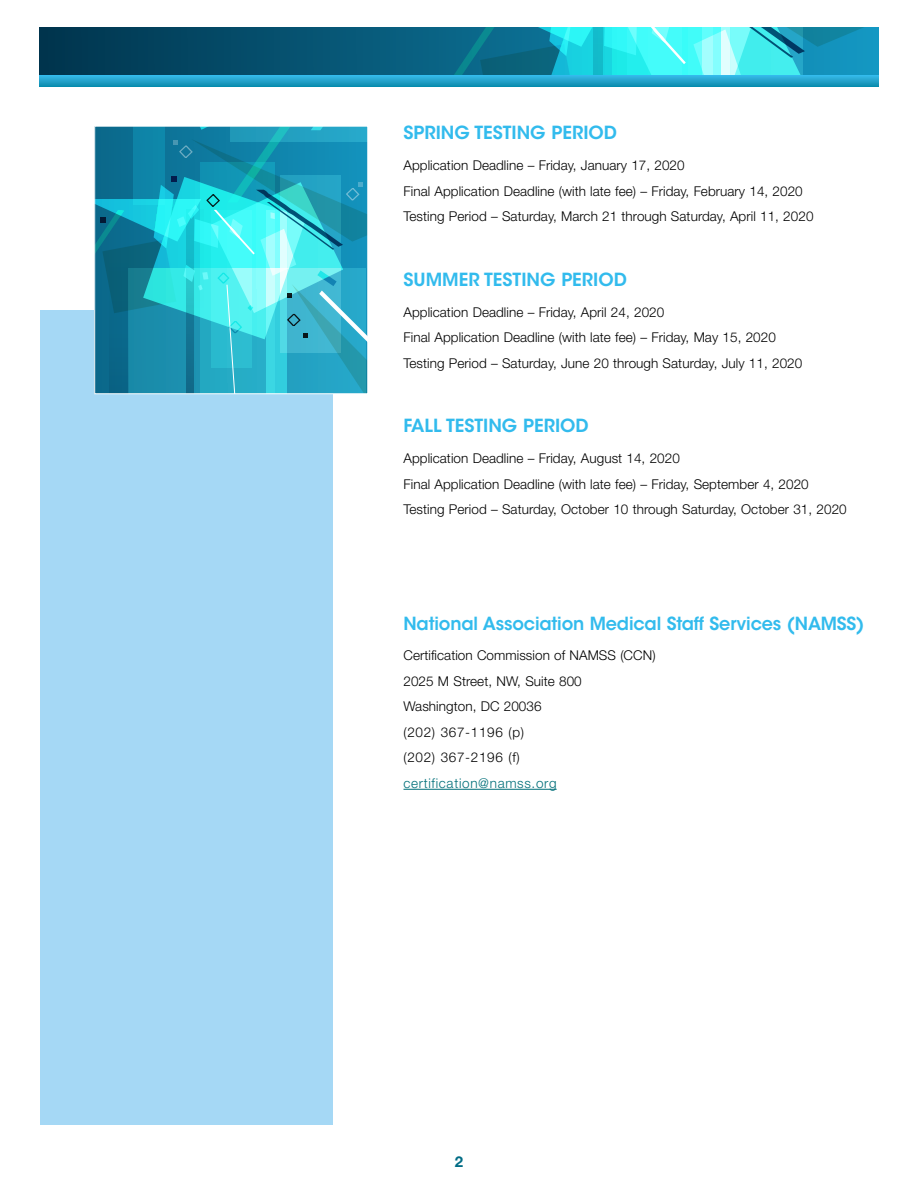
<style>
.page{position:relative;width:918px;height:1188px;background:#fff}
.page>*{position:absolute;margin:0;border:0;box-sizing:border-box;transform-origin:0 0}
.t1{font:600 18px "ITC Avant Garde Std";color:#32bbed}
.t2{font:700 15px "Helvetica Neue LT Std";color:#006c85}
.t3{font:300 13.5px/25.5px "Helvetica Neue LT Std";letter-spacing:.005em;color:#000}
.t4{font:300 13.5px "Helvetica Neue LT Std";letter-spacing:.05em;color:#006f79}
</style>
<div class="page">
<svg style="left:40px;top:27px;width:838px;height:48px;background:#054d6b"></svg>
<svg style="left:450px;top:27px;width:421px;height:48px;background:#2eb9c9"></svg>
<svg style="left:40px;top:75px;width:838px;height:12px;background:#21a2ca"></svg>
<div style="left:40px;top:310px;width:292px;height:815px;background:#a5d8f5"></div>
<hr style="left:404px;top:789px;width:153px;height:1px;background:#006f79">
<svg style="left:96px;top:128px;width:270px;height:264px;background:#29aac0"></svg>
<div style="left:94px;top:126px;width:274px;height:268px;border:1px solid #fff"></div>
<h1 class="t1" style="left:404px;top:121px;width:215px">SPRING TESTING PERIOD</h1>
<p class="t3" style="left:404px;top:152px;width:412px">Application Deadline – Friday, January 17, 2020<br>Final Application Deadline (with late fee) – Friday, February 14, 2020<br>Testing Period – Saturday, March 21 through Saturday, April 11, 2020</p>
<h1 class="t1" style="left:404px;top:268px;width:225px">SUMMER TESTING PERIOD</h1>
<p class="t3" style="left:404px;top:299px;width:400px">Application Deadline – Friday, April 24, 2020<br>Final Application Deadline (with late fee) – Friday, May 15, 2020<br>Testing Period – Saturday, June 20 through Saturday, July 11, 2020</p>
<h1 class="t1" style="left:404px;top:414px;width:187px">FALL TESTING PERIOD</h1>
<p class="t3" style="left:404px;top:445px;width:445px">Application Deadline – Friday, August 14, 2020<br>Final Application Deadline (with late fee) – Friday, September 4, 2020<br>Testing Period – Saturday, October 10 through Saturday, October 31, 2020</p>
<h1 class="t1" style="left:404px;top:612px;width:462px">National Association Medical Staff Services (NAMSS)</h1>
<p class="t3" style="left:404px;top:643px;width:254px">Certification Commission of NAMSS (CCN)<br>2025 M Street, NW, Suite 800<br>Washington, DC 20036<br>(202) 367-1196 (p)<br>(202) 367-2196 (f)</p>
<p class="t4" style="left:404px;top:775px;width:155px">certification@namss.org</p>
<p class="t2" style="left:455px;top:1153px;width:10px">2</p>
</div>
